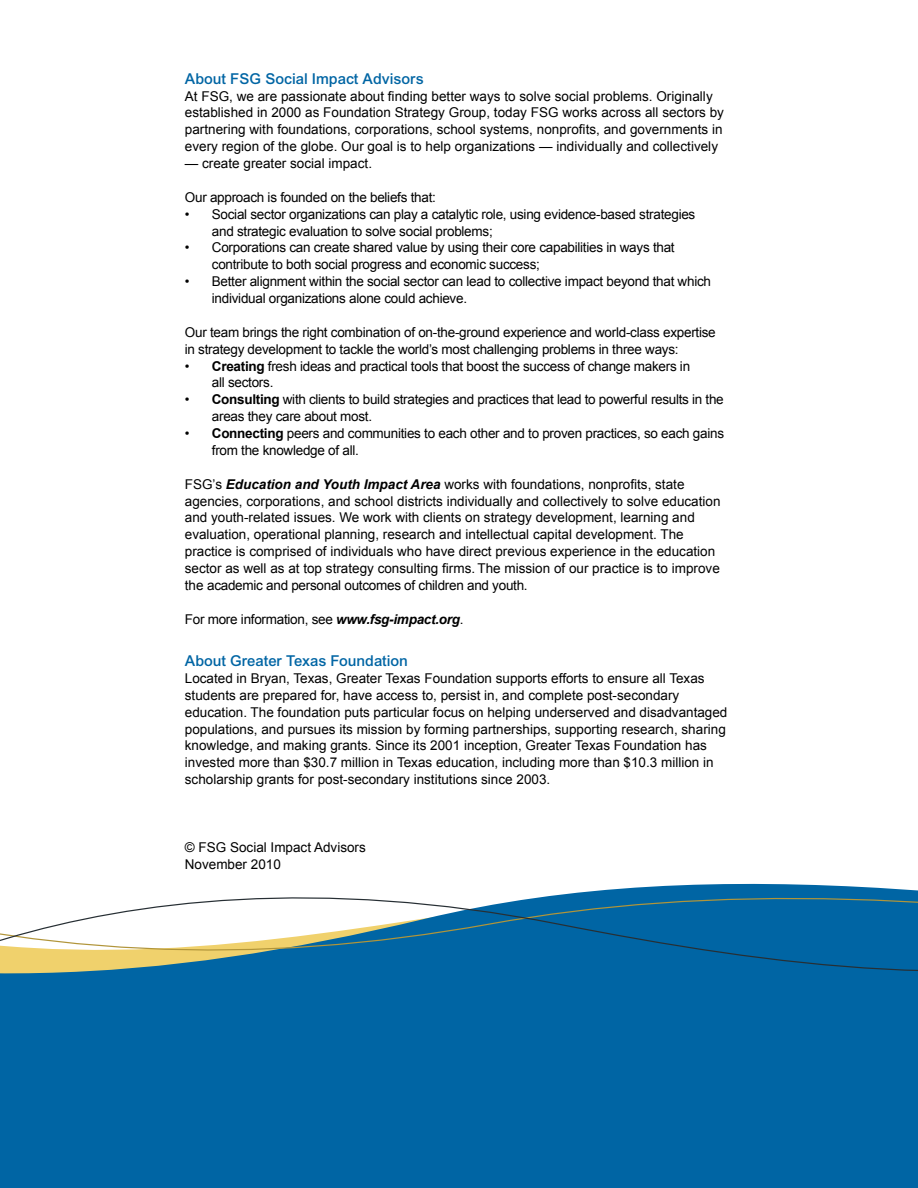
<style>
.page{position:relative;width:918px;height:1188px;background:#fff}
.page>*{position:absolute;margin:0;border:0;box-sizing:border-box;transform-origin:0 0}
.t1{font:500 15px "Arial";color:#0065a4}
.t2{font:13.5px/16.8px "Arial";color:#000}
.t3{font:13.5px/16.8px "Arial";letter-spacing:-.02em;color:#000}
.s1{font-weight:700}
.s2{font-weight:700;font-style:italic}
</style>
<div class="page">
<div style="left:0;top:1120px;width:918px;height:68px;background:#0065a4"></div>
<svg style="left:0;top:883px;width:918px;height:237px;background:#2b7dad"></svg>
<p class="t1" style="left:185px;top:70px;width:240px">About FSG Social Impact Advisors</p>
<p class="t2" style="left:185px;top:88px;width:541px">At FSG, we are passionate about finding better ways to solve social problems. Originally established in 2000 as Foundation Strategy Group, today FSG works across all sectors by partnering with foundations, corporations, school systems, nonprofits, and governments in every region of the globe. Our goal is to help organizations — individually and collectively</p>
<p class="t2" style="left:185px;top:155px;width:189px">— create greater social impact.</p>
<p class="t3" style="left:185px;top:189px;width:253px">Our approach is founded on the beliefs that:</p>
<p class="t3" style="left:212px;top:206px;width:485px;text-indent:-27px">• Social sector organizations can play a catalytic role, using evidence-based strategies and strategic evaluation to solve social problems;</p>
<p class="t3" style="left:212px;top:239px;width:464px;text-indent:-27px">• Corporations can create shared value by using their core capabilities in ways that contribute to both social progress and economic success;</p>
<p class="t3" style="left:212px;top:273px;width:501px;text-indent:-27px">• Better alignment within the social sector can lead to collective impact beyond that which individual organizations alone could achieve.</p>
<p class="t3" style="left:185px;top:324px;width:532px">Our team brings the right combination of on-the-ground experience and world-class expertise in strategy development to tackle the world’s most challenging problems in three ways:</p>
<p class="t3" style="left:212px;top:358px;width:480px;text-indent:-27px">• <span class="s1">Creating</span> fresh ideas and practical tools that boost the success of change makers in all sectors.</p>
<p class="t3" style="left:212px;top:391px;width:513px;text-indent:-27px">• <span class="s1">Consulting</span> with clients to build strategies and practices that lead to powerful results in the areas they care about most.</p>
<p class="t3" style="left:212px;top:425px;width:514px;text-indent:-27px">• <span class="s1">Connecting</span> peers and communities to each other and to proven practices, so each gains from the knowledge of all.</p>
<p class="t2" style="left:185px;top:476px;width:537px">FSG’s <span class="s2">Education and Youth Impact Area</span> works with foundations, nonprofits, state agencies, corporations, and school districts individually and collectively to solve education and youth-related issues. We work with clients on strategy development, learning and evaluation, operational planning, research and intellectual capital development. The practice is comprised of individuals who have direct previous experience in the education sector as well as at top strategy consulting firms. The mission of our practice is to improve the academic and personal outcomes of children and youth.</p>
<p class="t3" style="left:185px;top:611px;width:280px">For more information, see <span class="s2">www.fsg-impact.org</span>.</p>
<p class="t1" style="left:185px;top:652px;width:225px">About Greater Texas Foundation</p>
<p class="t2" style="left:185px;top:670px;width:544px">Located in Bryan, Texas, Greater Texas Foundation supports efforts to ensure all Texas students are prepared for, have access to, persist in, and complete post-secondary education. The foundation puts particular focus on helping underserved and disadvantaged populations, and pursues its mission by forming partnerships, supporting research, sharing knowledge, and making grants. Since its 2001 inception, Greater Texas Foundation has invested more than $30.7 million in Texas education, including more than $10.3 million in scholarship grants for post-secondary institutions since 2003.</p>
<p class="t2" style="left:185px;top:839px;width:182px">© FSG Social Impact Advisors<br>November 2010</p>
</div>
